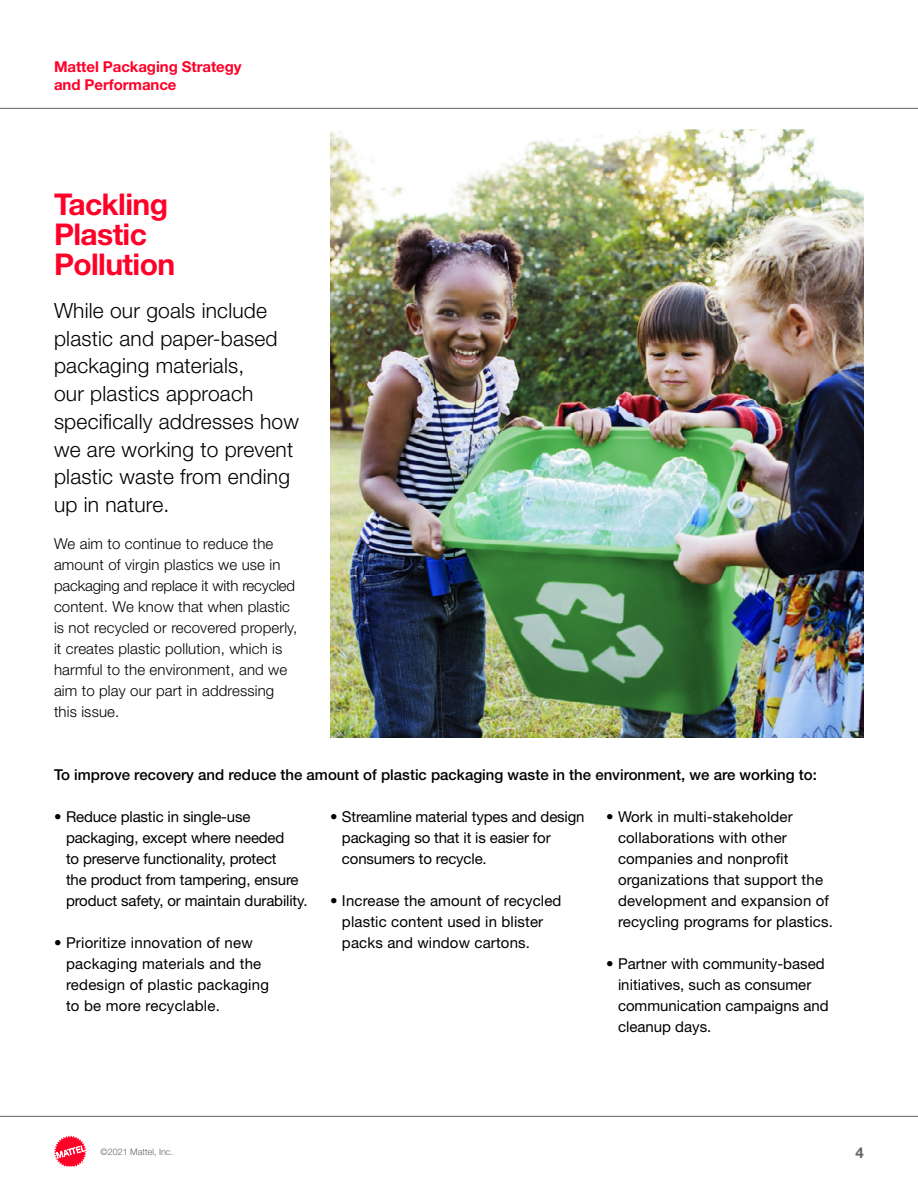
<style>
.page{position:relative;width:918px;height:1188px;background:#fff}
.page>*{position:absolute;margin:0;border:0;box-sizing:border-box;transform-origin:0 0}
.t1{font:700 30px/30px "Helvetica Neue LT Std";letter-spacing:-.02em;color:#ff0028}
.t2{font:300 21px/27.8px "Helvetica Neue LT Std";letter-spacing:.01em;color:#000}
.t3{font:15px/21px "Helvetica Neue LT Std";color:#000}
.t4{font:300 15px/21px "Helvetica Neue LT Std";letter-spacing:.01em;color:#000}
.t5{font:500 15px "Helvetica Neue LT Std";color:#000}
.t6{font:700 15px/18px "Helvetica Neue LT Std";letter-spacing:-.005em;color:#ff0028}
.t7{font:700 15px "Helvetica Neue LT Std";color:#62656a}
.t8{font:300 9px "Helvetica Neue LT Std";color:#62656a}
</style>
<div class="page">
<img style="left:330px;top:129px;width:534px;height:609px">
<hr style="left:0;top:108px;width:918px;height:1px;background:#62656a">
<hr style="left:0;top:1116px;width:918px;height:1px;background:#62656a">
<svg style="left:54px;top:1135px;width:33px;height:31px"></svg>
<p class="t6" style="left:54px;top:58px;width:189px">Mattel Packaging Strategy and Performance</p>
<h1 class="t1" style="left:54px;top:189px;width:123px">Tackling<br>Plastic<br>Pollution</h1>
<h2 class="t2" style="left:54px;top:296px;width:247px">While our goals include plastic and paper-based packaging materials,<br>our plastics approach specifically addresses how we are working to prevent plastic waste from ending up in nature.</h2>
<p class="t4" style="left:54px;top:533px;width:245px">We aim to continue to reduce the amount of virgin plastics we use in packaging and replace it with recycled content. We know that when plastic is not recycled or recovered properly, it creates plastic pollution, which is harmful to the environment, and we aim to play our part in addressing this issue.</p>
<p class="t5" style="left:54px;top:766px;width:764px">To improve recovery and reduce the amount of plastic packaging waste in the environment, we are working to:</p>
<p class="t3" style="left:342px;top:806px;width:244px;text-indent:-12px">• Streamline material types and design packaging so that it is easier for consumers to recycle.</p>
<p class="t3" style="left:342px;top:890px;width:221px;text-indent:-12px">• Increase the amount of recycled plastic content used in blister packs and window cartons.</p>
<p class="t3" style="left:66px;top:806px;width:243px;text-indent:-12px">• Reduce plastic in single-use packaging, except where needed<br>to preserve functionality, protect<br>the product from tampering, ensure product safety, or maintain durability.</p>
<p class="t3" style="left:66px;top:932px;width:204px;text-indent:-12px">• Prioritize innovation of new packaging materials and the redesign of plastic packaging to be more recyclable.</p>
<p class="t3" style="left:618px;top:806px;width:216px;text-indent:-12px">• Work in multi-stakeholder collaborations with other companies and nonprofit organizations that support the development and expansion of recycling programs for plastics.</p>
<p class="t3" style="left:618px;top:953px;width:212px;text-indent:-12px">• Partner with community-based initiatives, such as consumer communication campaigns and cleanup days.</p>
<p class="t8" style="left:100px;top:1146px;width:74px">©2021 Mattel, Inc.</p>
<p class="t7" style="left:856px;top:1143px;width:10px">4</p>
</div>
